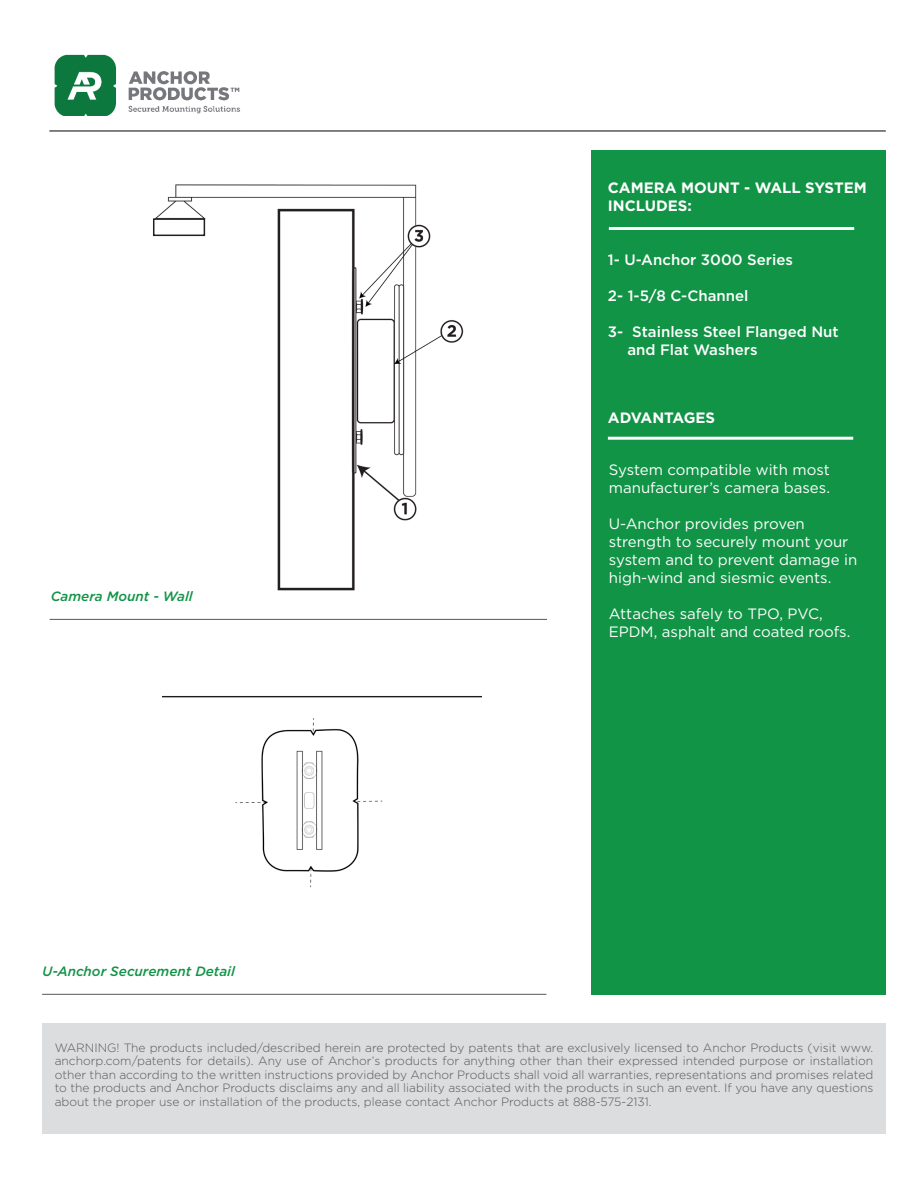
<style>
.page{position:relative;width:918px;height:1188px;background:#fff}
.page>*{position:absolute;margin:0;border:0;box-sizing:border-box;transform-origin:0 0}
.t1{font:15px/18px "Gotham";color:#fff}
.t2{font:500 15px "Gotham";color:#fff}
.t3{font:700 15px/18px "Gotham";color:#fff}
.t4{font:italic 500 13.5px "Gotham";color:#119446}
.t5{font:300 12px/13.5px "Gotham";color:#57585a;text-align:justify}
</style>
<div class="page">
<div style="left:591px;top:150px;width:295px;height:845px;background:#119446"></div>
<hr style="left:609px;top:227px;width:245px;height:3px;background:#fff">
<hr style="left:608px;top:437px;width:245px;height:3px;background:#fff">
<img style="left:54px;top:54px;width:187px;height:62px">
<hr style="left:49px;top:130px;width:837px;height:2px;background:#57585a">
<hr style="left:42px;top:994px;width:504px;height:1px;background:#57585a">
<div style="left:42px;top:1024px;width:844px;height:110px;background:#dcdddf"></div>
<img style="left:153px;top:184px;width:311px;height:407px">
<img style="left:162px;top:696px;width:320px;height:192px">
<hr style="left:50px;top:619px;width:497px;height:1px;background:#57585a">
<div style="left:154px;top:219px;width:50px;height:16px;background:#fff"></div>
<div style="left:153px;top:218px;width:52px;height:18px;border:2px solid #231f20"></div>
<p class="t3" style="left:608px;top:179px;width:260px">CAMERA MOUNT - WALL SYSTEM<br>INCLUDES:</p>
<p class="t2" style="left:608px;top:250px;width:187px">1- U-Anchor 3000 Series</p>
<p class="t2" style="left:608px;top:286px;width:142px">2- 1-5/8 C-Channel</p>
<p class="t2" style="left:608px;top:322px;width:232px">3- Stainless Steel Flanged Nut</p>
<p class="t2" style="left:627px;top:340px;width:132px">and Flat Washers</p>
<p class="t4" style="left:51px;top:588px;width:144px">Camera Mount - Wall</p>
<p class="t4" style="left:42px;top:963px;width:194px">U-Anchor Securement Detail</p>
<p class="t3" style="left:608px;top:409px;width:109px">ADVANTAGES</p>
<p class="t1" style="left:609px;top:461px;width:223px">System compatible with most manufacturer’s camera bases.</p>
<p class="t1" style="left:609px;top:515px;width:250px">U-Anchor provides proven strength to securely mount your system and to prevent damage in high-wind and siesmic events.</p>
<p class="t1" style="left:609px;top:605px;width:243px">Attaches safely to TPO, PVC,<br>EPDM, asphalt and coated roofs.</p>
<p class="t5" style="left:55px;top:1040px;width:820px">WARNING! The products included/described herein are protected by patents that are exclusively licensed to Anchor Products (visit www. anchorp.com/patents for details). Any use of Anchor’s products for anything other than their expressed intended purpose or installation other than according to the written instructions provided by Anchor Products shall void all warranties, representations and promises related to the products and Anchor Products disclaims any and all liability associated with the products in such an event. If you have any questions about the proper use or installation of the products, please contact Anchor Products at 888-575-2131.</p>
</div>
